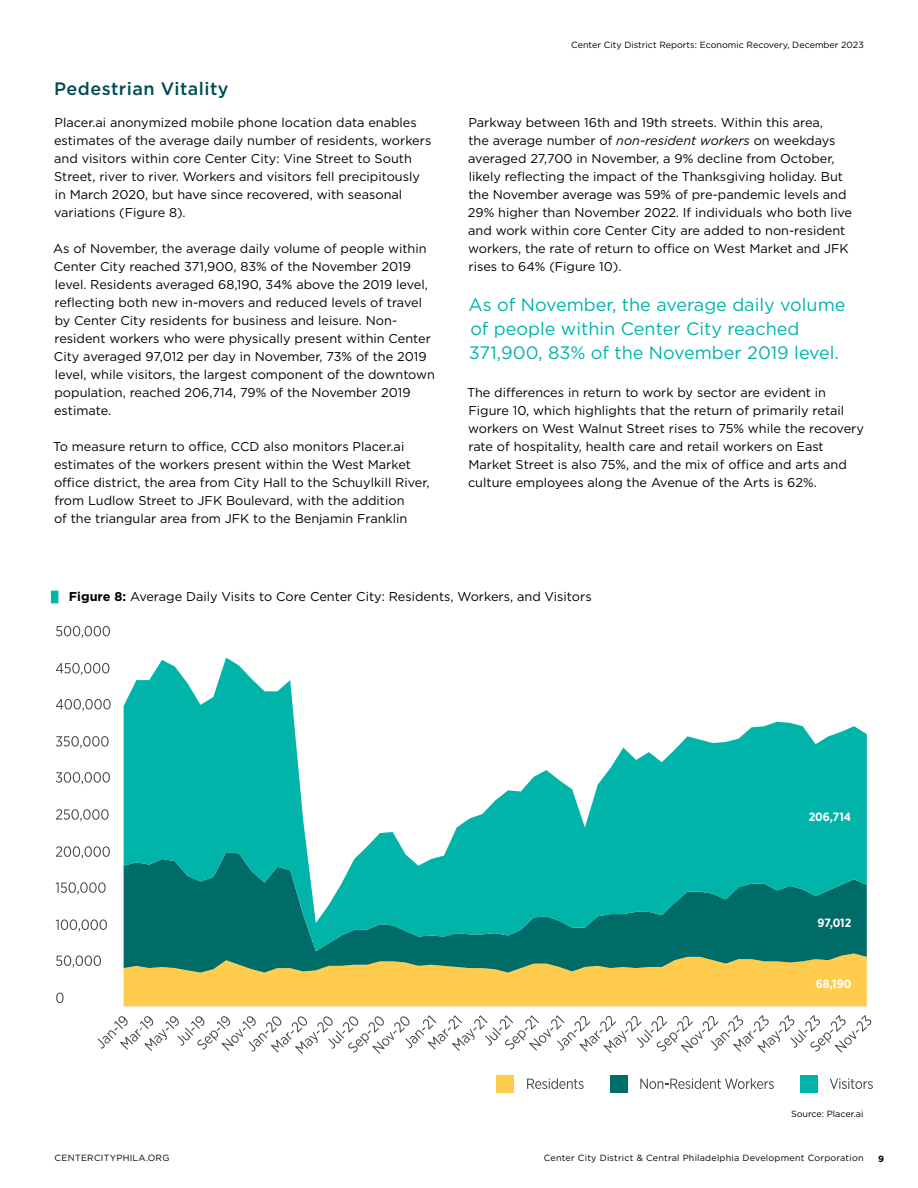
<style>
.page{position:relative;width:918px;height:1188px;background:#fff}
.page>*{position:absolute;margin:0;border:0;box-sizing:border-box;transform-origin:0 0}
.t1{font:18px/24px "Gotham";color:#00b4aa}
.t2{font:500 18px "Gotham";letter-spacing:.025em;color:#004c54}
.t3{font:12.75px/18px "Gotham";color:#000}
.t4{font:700 12px "Gotham Narrow";color:#fff}
.t5{font:9px "Gotham";letter-spacing:.015em;color:#000}
.t6{font:700 9px "Gotham";color:#000}
.s1{font-style:italic}
.s2{font-weight:700}
</style>
<div class="page">
<div style="left:51px;top:591px;width:7px;height:12px;background:#00b4aa"></div>
<svg style="left:56px;top:993px;width:8px;height:10px"></svg>
<svg style="left:56px;top:955px;width:45px;height:13px"></svg>
<svg style="left:56px;top:919px;width:51px;height:13px"></svg>
<svg style="left:56px;top:882px;width:50px;height:12px"></svg>
<svg style="left:56px;top:846px;width:54px;height:12px"></svg>
<svg style="left:56px;top:809px;width:53px;height:12px"></svg>
<svg style="left:56px;top:772px;width:54px;height:12px"></svg>
<svg style="left:56px;top:736px;width:53px;height:12px"></svg>
<svg style="left:56px;top:699px;width:55px;height:12px"></svg>
<svg style="left:56px;top:663px;width:53px;height:12px"></svg>
<svg style="left:56px;top:626px;width:54px;height:12px"></svg>
<svg style="left:98px;top:1015px;width:774px;height:39px"></svg>
<div style="left:124px;top:973px;width:743px;height:33px;background:#ffcc4e"></div>
<svg style="left:124px;top:951px;width:743px;height:22px;background:#5c8f5f"></svg>
<svg style="left:124px;top:658px;width:743px;height:293px;fill:#00b4aa"></svg>
<div style="left:496px;top:1075px;width:18px;height:18px;background:#ffcc4e"></div>
<svg style="left:527px;top:1078px;width:57px;height:11px"></svg>
<div style="left:610px;top:1075px;width:18px;height:18px;background:#006c67"></div>
<svg style="left:640px;top:1078px;width:134px;height:11px"></svg>
<div style="left:800px;top:1075px;width:18px;height:18px;background:#00b4aa"></div>
<svg style="left:830px;top:1078px;width:43px;height:11px"></svg>
<h1 class="t2" style="left:54px;top:77px;width:176px">Pedestrian Vitality</h1>
<p class="t3" style="left:54px;top:113px;width:379px">Placer.ai anonymized mobile phone location data enables estimates of the average daily number of residents, workers and visitors within core Center City: Vine Street to South Street, river to river. Workers and visitors fell precipitously in March 2020, but have since recovered, with seasonal variations (Figure 8).</p>
<p class="t3" style="left:53px;top:239px;width:383px">As of November, the average daily volume of people within Center City reached 371,900, 83% of the November 2019 level. Residents averaged 68,190, 34% above the 2019 level, reflecting both new in-movers and reduced levels of travel by Center City residents for business and leisure. Non&shy;resident workers who were physically present within Center City averaged 97,012 per day in November, 73% of the 2019 level, while visitors, the largest component of the downtown population, reached 206,714, 79% of the November 2019 estimate.</p>
<p class="t3" style="left:53px;top:437px;width:378px">To measure return to office, CCD also monitors Placer.ai estimates of the workers present within the West Market office district, the area from City Hall to the Schuylkill River, from Ludlow Street to JFK Boulevard, with the addition<br>of the triangular area from JFK to the Benjamin Franklin</p>
<p class="t5" style="left:571px;top:39px;width:294px">Center City District Reports: Economic Recovery, December 2023</p>
<p class="t3" style="left:468px;top:113px;width:386px">Parkway between 16th and 19th streets. Within this area,<br>the average number of <span class="s1">non-resident workers</span> on weekdays averaged 27,700 in November, a 9% decline from October, likely reflecting the impact of the Thanksgiving holiday. But the November average was 59% of pre-pandemic levels and 29% higher than November 2022. If individuals who both live and work within core Center City are added to non-resident workers, the rate of return to office on West Market and JFK rises to 64% (Figure 10).</p>
<h1 class="t1" style="left:469px;top:293px;width:378px">As of November, the average daily volume of people within Center City reached<br>371,900, 83% of the November 2019 level.</h1>
<p class="t3" style="left:467px;top:383px;width:398px">The differences in return to work by sector are evident in Figure 10, which highlights that the return of primarily retail workers on West Walnut Street rises to 75% while the recovery rate of hospitality, health care and retail workers on East Market Street is also 75%, and the mix of office and arts and culture employees along the Avenue of the Arts is 62%.</p>
<p class="t3" style="left:69px;top:587px;width:524px"><span class="s2">Figure 8:</span> Average Daily Visits to Core Center City: Residents, Workers, and Visitors</p>
<p class="t4" style="left:809px;top:809px;width:44px">206,714</p>
<p class="t4" style="left:817px;top:915px;width:35px">97,012</p>
<p class="t4" style="left:816px;top:976px;width:37px">68,190</p>
<p class="t5" style="left:791px;top:1108px;width:74px">Source: Placer.ai</p>
<p class="t5" style="left:55px;top:1152px;width:116px">CENTERCITYPHILA.ORG</p>
<p class="t5" style="left:544px;top:1152px;width:321px">Center City District &amp; Central Philadelphia Development Corporation</p>
<p class="t6" style="left:878px;top:1153px;width:7px">9</p>
</div>
